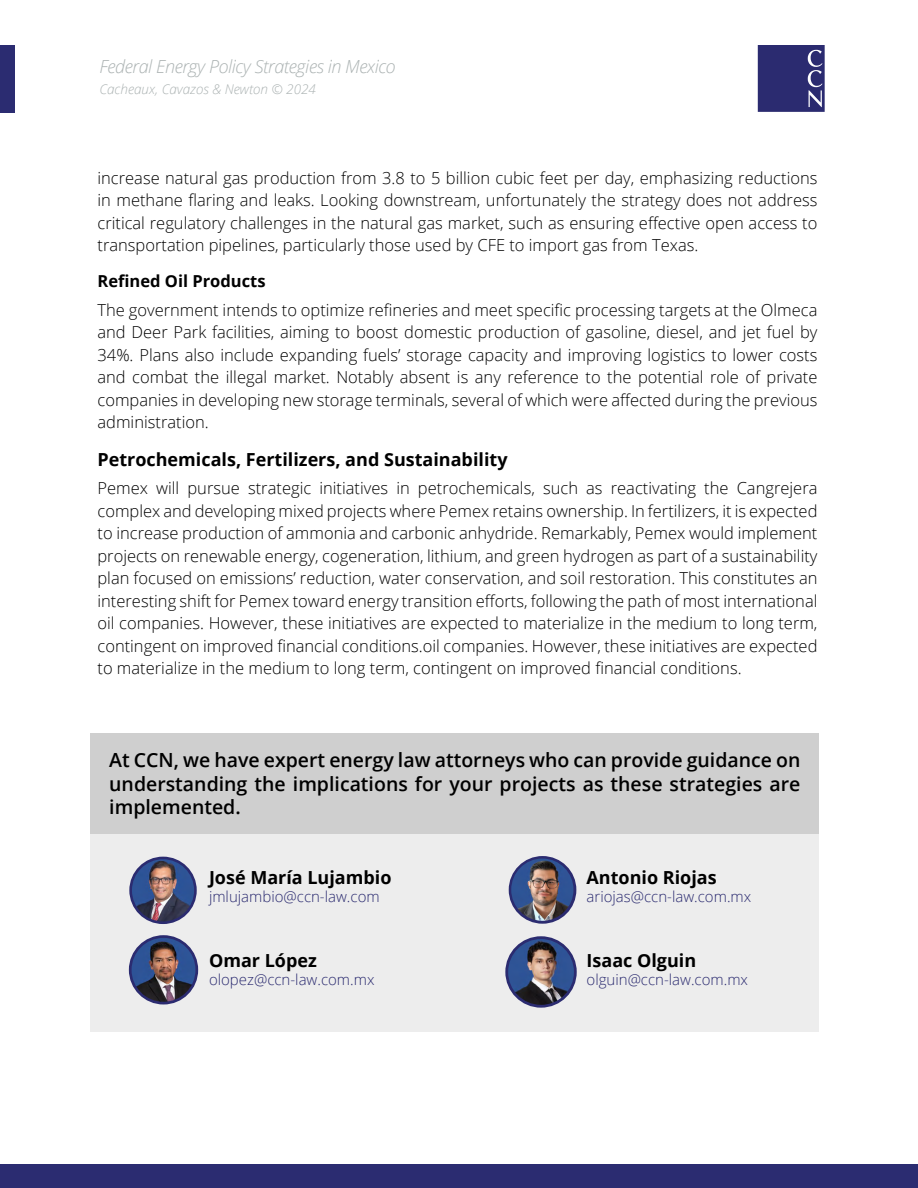
<style>
.page{position:relative;width:918px;height:1188px;background:#fff}
.page>*{position:absolute;margin:0;border:0;box-sizing:border-box;transform-origin:0 0}
.t1{font:600 19.5px/23.4px "Open Sans";color:#000;text-align:justify}
.t2{font:700 18px "Open Sans";color:#000}
.t3{font:italic 300 18px "Open Sans";letter-spacing:-.025em;color:#acb3b3}
.t4{font:300 16.5px/22.5px "Open Sans";color:#000;text-align:justify}
.t5{font:700 16.5px "Open Sans";color:#000}
.t6{font:300 15px "Open Sans";color:#2b2b70}
.t7{font:italic 300 13.5px "Open Sans";color:#acb3b3}
</style>
<div class="page">
<div style="left:90px;top:833px;width:729px;height:198px;background:#ededed"></div>
<div style="left:90px;top:734px;width:729px;height:100px;background:#cfcfcf"></div>
<svg style="left:129px;top:935px;width:69px;height:69px"></svg>
<img style="left:132px;top:938px;width:63px;height:64px;border-radius:32px">
<svg style="left:129px;top:857px;width:68px;height:67px"></svg>
<img style="left:132px;top:859px;width:62px;height:62px;border-radius:31px">
<svg style="left:505px;top:936px;width:72px;height:72px"></svg>
<img style="left:508px;top:939px;width:66px;height:66px;border-radius:33px">
<svg style="left:509px;top:856px;width:67px;height:68px"></svg>
<img style="left:511px;top:859px;width:62px;height:62px;border-radius:31px">
<div style="left:0;top:1165px;width:918px;height:23px;background:#2b2c71"></div>
<div style="left:0;top:45px;width:14px;height:67px;background:#2b2c71"></div>
<svg style="left:758px;top:45px;width:67px;height:67px;background:#363677"></svg>
<p class="t3" style="left:99px;top:54px;width:298px">Federal Energy Policy Strategies in Mexico</p>
<p class="t7" style="left:99px;top:80px;width:218px">Cacheaux, Cavazos &amp; Newton © 2024</p>
<p class="t4" style="left:98px;top:166px;width:722px">increase natural gas production from 3.8 to 5 billion cubic feet per day, emphasizing reductions in methane flaring and leaks. Looking downstream, unfortunately the strategy does not address critical regulatory challenges in the natural gas market, such as ensuring effective open access to transportation pipelines, particularly those used by CFE to import gas from Texas.</p>
<p class="t5" style="left:98px;top:270px;width:170px">Refined Oil Products</p>
<p class="t4" style="left:98px;top:298px;width:722px">The government intends to optimize refineries and meet specific processing targets at the Olmeca and Deer Park facilities, aiming to boost domestic production of gasoline, diesel, and jet fuel by 34%. Plans also include expanding fuels’ storage capacity and improving logistics to lower costs and combat the illegal market. Notably absent is any reference to the potential role of private companies in developing new storage terminals, several of which were affected during the previous administration.</p>
<p class="t2" style="left:98px;top:446px;width:412px">Petrochemicals, Fertilizers, and Sustainability</p>
<p class="t4" style="left:98px;top:476px;width:722px">Pemex will pursue strategic initiatives in petrochemicals, such as reactivating the Cangrejera complex and developing mixed projects where Pemex retains ownership. In fertilizers, it is expected to increase production of ammonia and carbonic anhydride. Remarkably, Pemex would implement projects on renewable energy, cogeneration, lithium, and green hydrogen as part of a sustainability plan focused on emissions’ reduction, water conservation, and soil restoration. This constitutes an interesting shift for Pemex toward energy transition efforts, following the path of most international oil companies. However, these initiatives are expected to materialize in the medium to long term, contingent on improved financial conditions.oil companies. However, these initiatives are expected to materialize in the medium to long term, contingent on improved financial conditions.</p>
<p class="t1" style="left:109px;top:748px;width:693px">At CCN, we have expert energy law attorneys who can provide guidance on understanding the implications for your projects as these strategies are implemented.</p>
<p class="t2" style="left:209px;top:865px;width:184px">José María Lujambio</p>
<p class="t6" style="left:209px;top:886px;width:172px">jmlujambio@ccn-law.com</p>
<p class="t2" style="left:209px;top:947px;width:109px">Omar López</p>
<p class="t6" style="left:209px;top:969px;width:167px">olopez@ccn-law.com.mx</p>
<p class="t2" style="left:587px;top:865px;width:132px">Antonio Riojas</p>
<p class="t6" style="left:587px;top:886px;width:166px">ariojas@ccn-law.com.mx</p>
<p class="t2" style="left:587px;top:947px;width:111px">Isaac Olguin</p>
<p class="t6" style="left:587px;top:969px;width:163px">olguin@ccn-law.com.mx</p>
</div>
